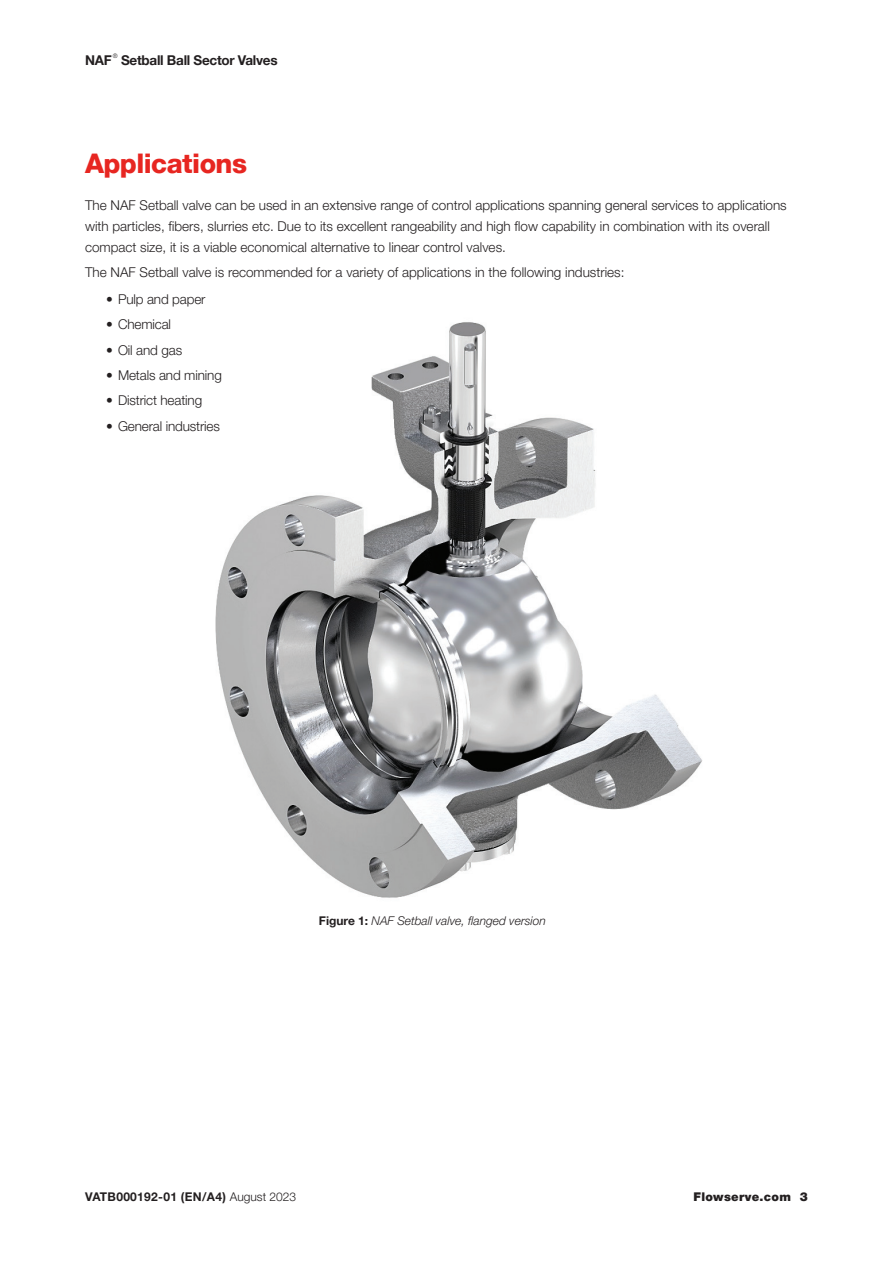
<style>
.page{position:relative;width:893px;height:1263px;background:#fff}
.page>*{position:absolute;margin:0;border:0;box-sizing:border-box;transform-origin:0 0}
.Headline_Level_1__red{font:800 27px "Helvetica Neue LT Pro";letter-spacing:-.02em;color:#e72621}
.Body_copy{font:300 13.5px/21px "Helvetica Neue LT Pro";color:#231f20}
.t1{font:700 13.5px "Helvetica Neue LT Pro";letter-spacing:-.02em;color:#231f20}
.Paragraph_Style_1{font:italic 300 12px "Helvetica Neue LT Pro";color:#231f20}
.t2{font:700 12px "Helvetica Neue LT Pro";letter-spacing:.025em;color:#231f20}
.t3{font:900 12px "Helvetica Neue LT Pro";letter-spacing:.025em;color:#231f20}
.t4{font:300 6.15px "Helvetica Neue LT Pro";color:#231f20}
.s1{font-weight:700;font-style:normal}
.s2{font-weight:300}
</style>
<div class="page">
<img style="left:215px;top:322px;width:488px;height:576px">
<p class="t1" style="left:85px;top:52px;width:28px">NAF</p>
<p class="t4" style="left:113px;top:52px;width:6px">®</p>
<p class="t1" style="left:121px;top:52px;width:158px">Setball Ball Sector Valves</p>
<p class="Headline_Level_1__red" style="left:85px;top:147px;width:164px">Applications</p>
<p class="Body_copy" style="left:85px;top:194px;width:703px">The NAF Setball valve can be used in an extensive range of control applications spanning general services to applications with particles, fibers, slurries etc. Due to its excellent rangeability and high flow capability in combination with its overall compact size, it is a viable economical alternative to linear control valves.</p>
<p class="Body_copy" style="left:85px;top:262px;width:541px">The NAF Setball valve is recommended for a variety of applications in the following industries:</p>
<p class="Body_copy" style="left:106px;top:289px;width:101px">• Pulp and paper</p>
<p class="Body_copy" style="left:106px;top:314px;width:67px">• Chemical</p>
<p class="Body_copy" style="left:106px;top:339px;width:78px">• Oil and gas</p>
<p class="Body_copy" style="left:106px;top:364px;width:117px">• Metals and mining</p>
<p class="Body_copy" style="left:106px;top:390px;width:98px">• District heating</p>
<p class="Body_copy" style="left:106px;top:415px;width:115px">• General industries</p>
<p class="Paragraph_Style_1" style="left:319px;top:913px;width:228px"><span class="s1">Figure 1:</span> NAF Setball valve, flanged version</p>
<p class="t2" style="left:85px;top:1190px;width:213px">VATB000192-01 (EN/A4) <span class="s2">August 2023</span></p>
<p class="t3" style="left:693px;top:1190px;width:116px">Flowserve.com 3</p>
</div>
